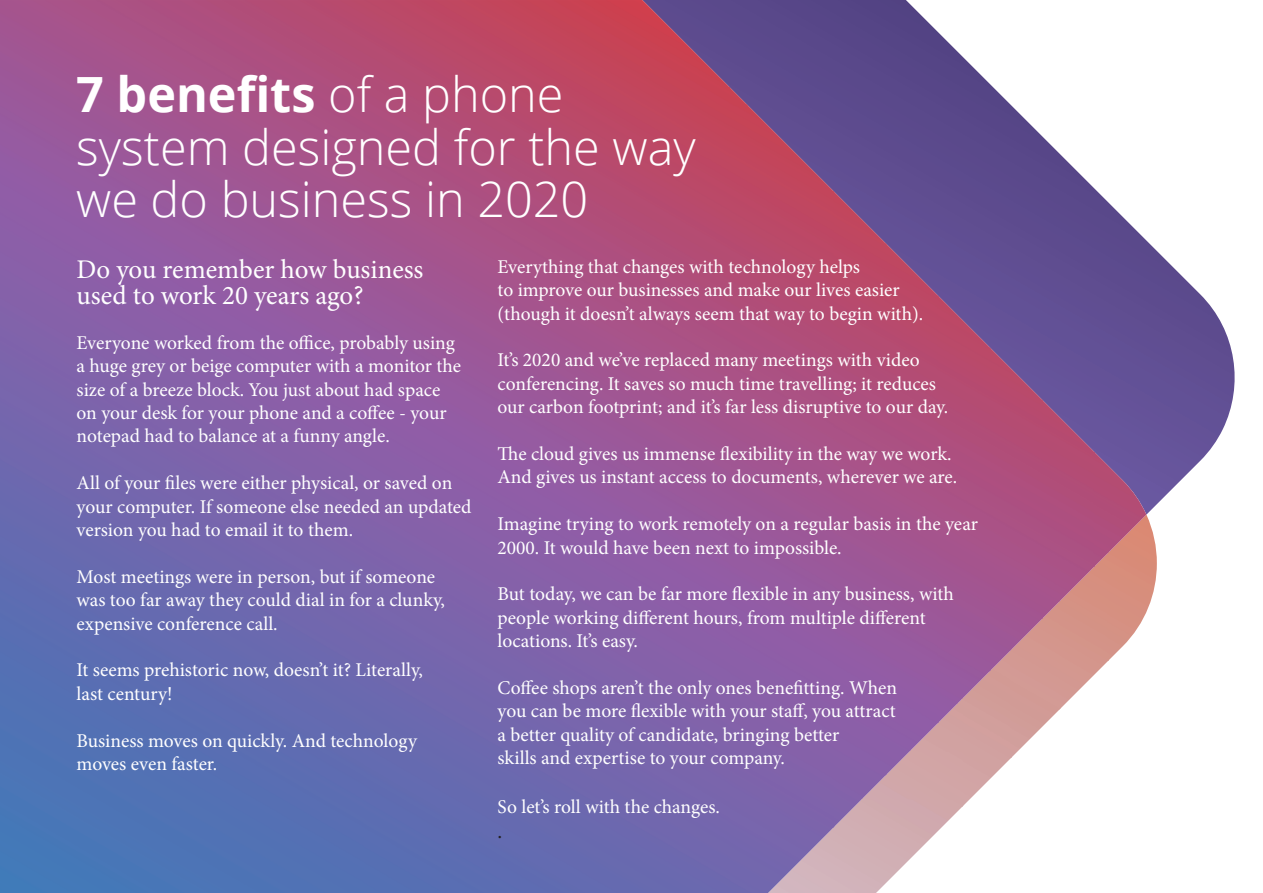
<style>
.page{position:relative;width:1263px;height:893px;background:#fff}
.page>*{position:absolute;margin:0;border:0;box-sizing:border-box;transform-origin:0 0}
.t1{font:300 48.6px/52.5px "Open Sans";color:#fff}
.t2{font:27px/25.5px "Minion Pro";letter-spacing:-.005em;color:#fff}
.t3{font:21px "Minion Pro";color:#231f20}
.t4{font:19.5px/23.4px "Minion Pro";letter-spacing:-.005em;color:#fff}
.s1{font-weight:700}
</style>
<div class="page">
<svg style="left:730px;top:0;width:505px;height:515px"></svg>
<img style="left:834px;top:799px;width:128px;height:94px">
<img style="left:962px;top:672px;width:49px;height:135px">
<img style="left:1011px;top:619px;width:48px;height:139px">
<img style="left:1059px;top:567px;width:49px;height:143px">
<img style="left:1108px;top:515px;width:49px;height:146px">
<img style="left:0;top:0;width:730px;height:893px">
<img style="left:729px;top:105px;width:105px;height:788px">
<img style="left:833px;top:191px;width:53px;height:637px">
<img style="left:885px;top:243px;width:54px;height:533px">
<img style="left:937px;top:295px;width:53px;height:428px">
<img style="left:989px;top:347px;width:54px;height:325px">
<img style="left:1041px;top:399px;width:54px;height:220px">
<img style="left:1094px;top:451px;width:52px;height:116px">
<img style="left:729px;top:87px;width:19px;height:19px">
<h1 class="t1" style="left:76px;top:67px;width:621px"><span class="s1">7 benefits</span> of a phone system designed for the way we do business in 2020</h1>
<h2 class="t2" style="left:77px;top:257px;width:348px">Do you remember how business used to work 20 years ago?</h2>
<p class="t4" style="left:77px;top:331px;width:386px">Everyone worked from the office, probably using a huge grey or beige computer with a monitor the size of a breeze block. You just about had space on your desk for your phone and a coffee - your notepad had to balance at a funny angle.</p>
<p class="t4" style="left:77px;top:471px;width:396px">All of your files were either physical, or saved on your computer. If someone else needed an updated version you had to email it to them.</p>
<p class="t4" style="left:77px;top:565px;width:370px">Most meetings were in person, but if someone was too far away they could dial in for a clunky, expensive conference call.</p>
<p class="t4" style="left:77px;top:658px;width:348px">It seems prehistoric now, doesn’t it? Literally, last century!</p>
<p class="t4" style="left:77px;top:729px;width:342px">Business moves on quickly. And technology moves even faster.</p>
<p class="t4" style="left:497px;top:255px;width:427px">Everything that changes with technology helps<br>to improve our businesses and make our lives easier (though it doesn’t always seem that way to begin with).</p>
<p class="t4" style="left:497px;top:349px;width:452px">It’s 2020 and we’ve replaced many meetings with video conferencing. It saves so much time travelling; it reduces our carbon footprint; and it’s far less disruptive to our day.</p>
<p class="t4" style="left:497px;top:442px;width:461px">The cloud gives us immense flexibility in the way we work.<br>And gives us instant access to documents, wherever we are.</p>
<p class="t4" style="left:497px;top:512px;width:482px">Imagine trying to work remotely on a regular basis in the year<br>2000. It would have been next to impossible.</p>
<p class="t4" style="left:497px;top:583px;width:458px">But today, we can be far more flexible in any business, with people working different hours, from multiple different locations. It’s easy.</p>
<p class="t4" style="left:497px;top:676px;width:401px">Coffee shops aren’t the only ones benefitting. When you can be more flexible with your staff, you attract a better quality of candidate, bringing better<br>skills and expertise to your company.</p>
<p class="t4" style="left:497px;top:795px;width:224px">So let’s roll with the changes.</p>
<p class="t3" style="left:497px;top:817px;width:6px">.</p>
</div>
